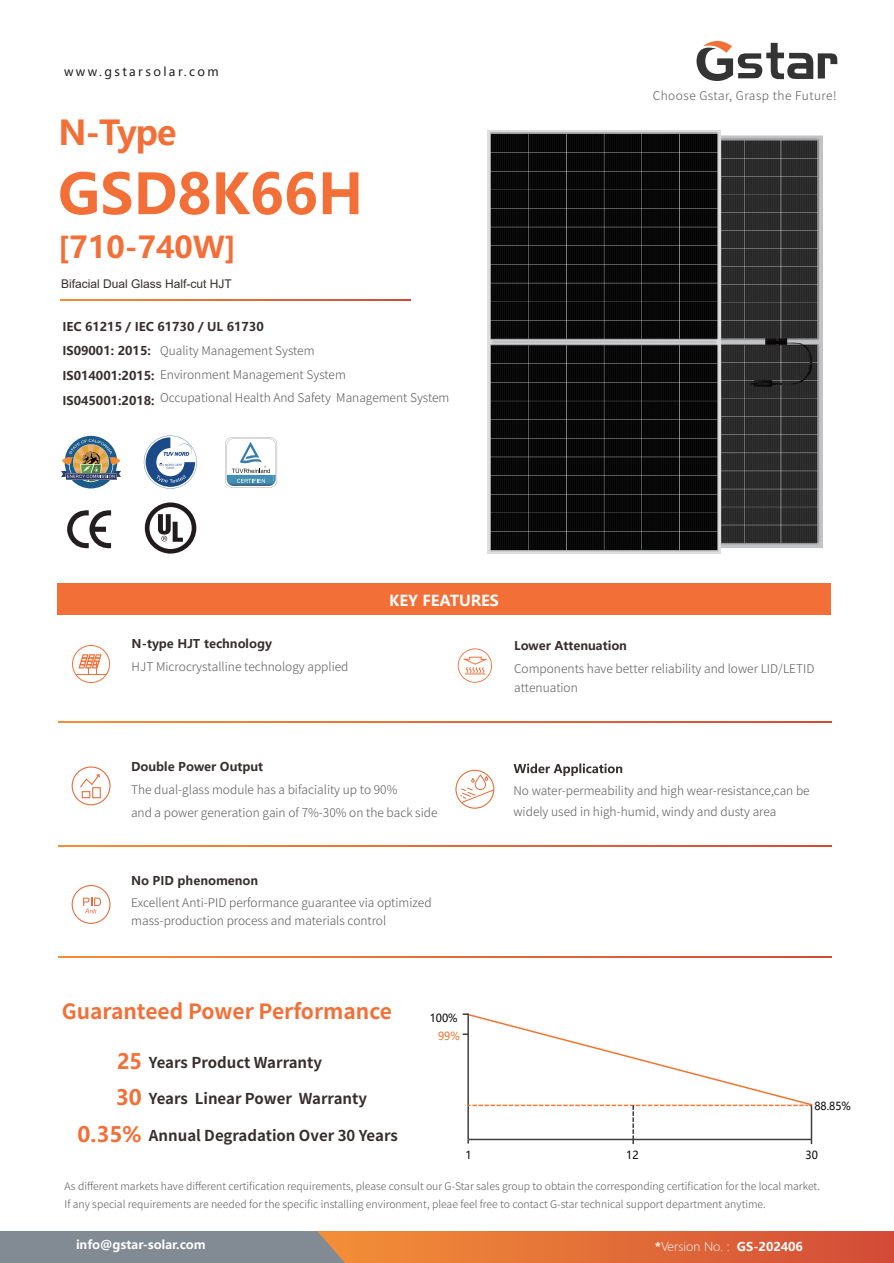
<style>
.page{position:relative;width:894px;height:1263px;background:#fff}
.page>*{position:absolute;margin:0;border:0;box-sizing:border-box;transform-origin:0 0}
.t1{font:700 55.35px "Microsoft Ya Hei UI";color:#f27038}
.t2{font:700 34.05px "Microsoft Ya Hei UI";color:#f27038}
.t3{font:700 29.7px "Microsoft Ya Hei UI";color:#f27038}
.t4{font:700 21px "Source Han Sans CN";color:#f27038}
.t5{font:700 21px "Microsoft Ya Hei UI";color:#f27038;scale:.96 1}
.t6{font:700 21px "Microsoft Ya Hei UI";color:#f27038}
.t7{font:700 15px "Source Han Sans CN";color:#372f2e}
.t8{font:700 15px "Microsoft Ya Hei UI";color:#fff}
.t9{font:300 12px/18.6px "Source Han Sans CN";color:#57585a}
.t10{font:700 12px "Microsoft Ya Hei UI";color:#372f2e}
.t11{font:12px "Arial";color:#372f2e}
.t12{font:300 12px "Source Han Sans CN";letter-spacing:.04em;color:#57585a}
.t13{font:12px "Microsoft Ya Hei UI Light";color:#fff}
.t14{font:700 12px "Microsoft Ya Hei UI";color:#fff}
.t15{font:12px "Microsoft Ya Hei UI";letter-spacing:.2em;color:#231f20}
.t16{font:11.1px "Microsoft Ya Hei UI";color:#030303;scale:.96 1}
.t17{font:11.1px "Microsoft Ya Hei UI";color:#f2732d;scale:.96 1}
.t18{font:300 10.5px/18.6px "Source Han Sans CN";color:#57585a}
.s1{font-family:"Microsoft Ya Hei UI";font-weight:700;color:#372f2e}
.s2{font-family:"Microsoft Ya Hei UI";font-size:21px;color:#f27038}
.s3{font-family:"Microsoft Ya Hei UI";font-weight:700}
</style>
<div class="page">
<svg style="left:58px;top:721px;width:773px;height:1px"></svg>
<svg style="left:60px;top:300px;width:351px;height:1px"></svg>
<svg style="left:58px;top:846px;width:773px;height:1px"></svg>
<svg style="left:58px;top:957px;width:773px;height:1px"></svg>
<div style="left:57px;top:584px;width:774px;height:31px;background:#f27038"></div>
<svg style="left:696px;top:41px;width:141px;height:40px"></svg>
<svg style="left:463px;top:1013px;width:350px;height:131px"></svg>
<div style="left:0;top:1231px;width:894px;height:32px;background:#828b94"></div>
<svg style="left:317px;top:1231px;width:577px;height:32px;background:#df6d3a"></svg>
<svg style="left:144px;top:436px;width:53px;height:53px"></svg>
<div style="left:65px;top:436px;width:52px;height:52px;background:#1d5b8a;border-radius:50%"></div>
<svg style="left:61px;top:439px;width:60px;height:43px"></svg>
<svg style="left:67px;top:510px;width:44px;height:39px"></svg>
<svg style="left:72px;top:645px;width:38px;height:38px"></svg>
<hr style="left:76px;top:674px;width:30px;height:1px;background:#f27038">
<svg style="left:458px;top:648px;width:34px;height:35px"></svg>
<svg style="left:514px;top:764px;width:108px;height:12px"></svg>
<svg style="left:455px;top:770px;width:40px;height:39px"></svg>
<svg style="left:72px;top:885px;width:39px;height:39px"></svg>
<svg style="left:72px;top:766px;width:39px;height:39px"></svg>
<img style="left:488px;top:131px;width:334px;height:423px">
<svg style="left:225px;top:437px;width:52px;height:51px"></svg>
<svg style="left:145px;top:502px;width:51px;height:52px"></svg>
<p class="t15" style="left:64px;top:64px;width:156px">www.gstarsolar.com</p>
<h2 class="t2" style="left:58px;top:109px;width:120px">N-Type</h2>
<h1 class="t1" style="left:58px;top:156px;width:307px">GSD8K66H</h1>
<h3 class="t3" style="left:58px;top:226px;width:180px">[710-740W]</h3>
<p class="t11" style="left:61px;top:275px;width:172px">Bifacial Dual Glass Half-cut HJT</p>
<p class="t10" style="left:63px;top:319px;width:203px">IEC 61215 / IEC 61730 / UL 61730</p>
<p class="t9" style="left:63px;top:338px;width:285px;line-height:24px"><span class="s1">IS09001: 2015:</span> Quality Management System<br><span class="s1">IS014001:2015:</span> Environment Management System</p>
<p class="t9" style="left:160px;top:388px;width:291px">Occupational Health And Safety Management System</p>
<p class="t10" style="left:63px;top:392px;width:94px">IS045001:2018:</p>
<p class="t12" style="left:653px;top:90px;width:186px">Choose Gstar, Grasp the Future!</p>
<p class="t10" style="left:132px;top:636px;width:142px">N-type HJT technology</p>
<p class="t9" style="left:132px;top:657px;width:218px">HJT Microcrystalline technology applied</p>
<p class="t8" style="left:389px;top:590px;width:111px">KEY FEATURES</p>
<p class="t10" style="left:514px;top:637px;width:114px">Lower Attenuation</p>
<p class="t9" style="left:514px;top:660px;width:302px">Components have better reliability and lower LID/LETID attenuation</p>
<p class="t10" style="left:131px;top:758px;width:134px">Double Power Output</p>
<p class="t9" style="left:131px;top:778px;width:308px;line-height:22.5px">The dual-glass module has a bifaciality up to 90%<br>and a power generation gain of 7%-30% on the back side</p>
<p class="t10" style="left:131px;top:872px;width:129px">No PID phenomenon</p>
<p class="t9" style="left:131px;top:893px;width:302px">Excellent Anti-PID performance guarantee via optimized mass-production process and materials control</p>
<p class="t9" style="left:513px;top:779px;width:298px;line-height:21.6px">No water-permeability and high wear-resistance,can be widely used in high-humid, windy and dusty area</p>
<h3 class="t4" style="left:62px;top:1001px;width:332px">Guaranteed Power Performance</h3>
<h3 class="t5" style="left:117px;top:1047px;width:27px">25</h3>
<p class="t7" style="left:149px;top:1055px;width:175px">Years Product Warranty</p>
<p class="t16" style="left:430px;top:1010px;width:31px">100%</p>
<p class="t17" style="left:438px;top:1028px;width:24px">99%</p>
<h3 class="t6" style="left:116px;top:1082px;width:27px">30</h3>
<p class="t7" style="left:77px;top:1128px;width:322px"><span class="s2">0.35%</span> Annual Degradation Over 30 Years</p>
<p class="t7" style="left:149px;top:1090px;width:220px">Years Linear Power Warranty</p>
<p class="t16" style="left:465px;top:1147px;width:8px">1</p>
<p class="t16" style="left:626px;top:1147px;width:14px">12</p>
<p class="t16" style="left:814px;top:1099px;width:40px">88.85%</p>
<p class="t16" style="left:806px;top:1147px;width:14px">30</p>
<p class="t18" style="left:64px;top:1176px;width:757px">As different markets have different certification requirements, please consult our G-Star sales group to obtain the corresponding certification for the local market.<br>If any special requirements are needed for the specific installing environment, pleae feel free to contact G-star technical support department anytime.</p>
<p class="t14" style="left:76px;top:1236px;width:131px">info@gstar-solar.com</p>
<p class="t13" style="left:655px;top:1238px;width:149px"><span class="s3">*</span>Version No. : <span class="s3">GS-202406</span></p>
</div>
